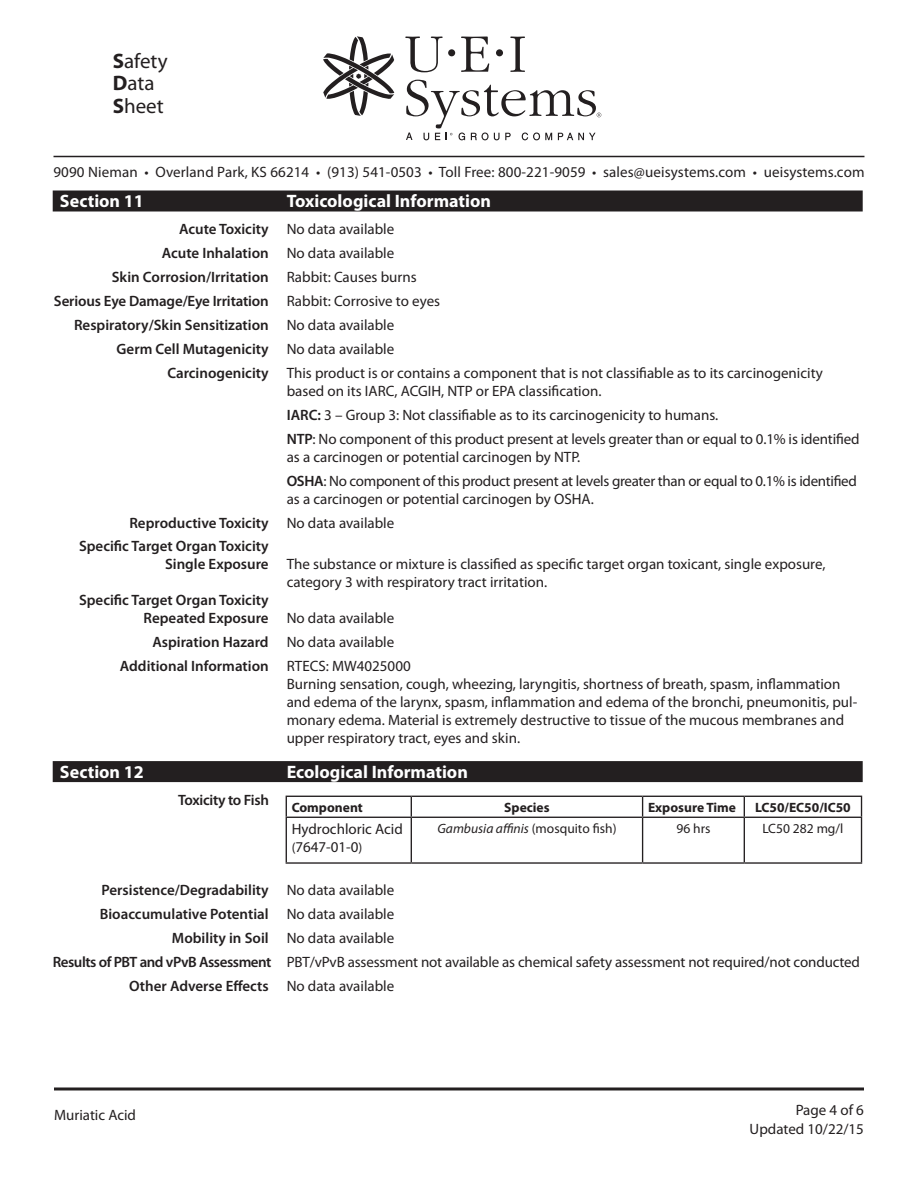
<style>
.page{position:relative;width:918px;height:1188px;background:#fff}
.page>*{position:absolute;margin:0;border:0;box-sizing:border-box;transform-origin:0 0}
.t1{font:21px/22.5px "Myriad Pro";color:#231f20}
.t2{font:700 18px "Myriad Pro";color:#fff}
.t3{font:15px/18px "Myriad Pro";color:#231f20}
.t4{font:600 15px/18px "Myriad Pro";color:#231f20}
.t5{font:15px/24px "Myriad Pro";letter-spacing:-.02em;color:#231f20}
.t6{font:600 15px "Myriad Pro";letter-spacing:-.02em;color:#231f20}
.t7{font:700 13.5px "Myriad Pro";color:#231f20}
.t8{font:italic 13.5px "Myriad Pro";color:#231f20}
.t9{font:13.5px "Myriad Pro";color:#231f20}
.s1{font-weight:700}
.s2{font-weight:600}
.s3{font-weight:400}
.s4{font-size:13.5px}
.s5{font-style:normal}
</style>
<div class="page">
<hr style="left:54px;top:1087px;width:810px;height:3px;background:#231f20">
<svg style="left:323px;top:36px;width:71px;height:80px"></svg>
<div style="left:448px;top:49px;width:7px;height:7px;background:#231f20;border-radius:50%"></div>
<div style="left:496px;top:49px;width:7px;height:7px;background:#231f20;border-radius:50%"></div>
<svg style="left:405px;top:37px;width:38px;height:35px"></svg>
<svg style="left:461px;top:37px;width:28px;height:35px"></svg>
<svg style="left:510px;top:37px;width:15px;height:35px"></svg>
<svg style="left:406px;top:80px;width:195px;height:60px"></svg>
<hr style="left:54px;top:156px;width:810px;height:1px;background:#231f20">
<div style="left:53px;top:190px;width:810px;height:22px;background:#231f20"></div>
<div style="left:53px;top:761px;width:810px;height:21px;background:#231f20"></div>
<hr style="left:286px;top:796px;width:125px;height:1px;background:#231f20">
<svg style="left:286px;top:797px;width:1px;height:20px"></svg>
<hr style="left:411px;top:796px;width:232px;height:1px;background:#231f20">
<svg style="left:411px;top:797px;width:1px;height:20px"></svg>
<hr style="left:643px;top:796px;width:101px;height:1px;background:#231f20">
<svg style="left:642px;top:797px;width:1px;height:20px"></svg>
<hr style="left:744px;top:796px;width:118px;height:1px;background:#231f20">
<svg style="left:744px;top:797px;width:1px;height:20px"></svg>
<svg style="left:861px;top:797px;width:1px;height:20px"></svg>
<hr style="left:286px;top:817px;width:125px;height:1px;background:#231f20">
<hr style="left:286px;top:818px;width:1px;height:44px;background:#231f20">
<hr style="left:411px;top:817px;width:232px;height:1px;background:#231f20">
<hr style="left:411px;top:818px;width:1px;height:44px;background:#231f20">
<hr style="left:643px;top:817px;width:101px;height:1px;background:#231f20">
<hr style="left:642px;top:818px;width:1px;height:44px;background:#231f20">
<hr style="left:744px;top:817px;width:118px;height:1px;background:#231f20">
<hr style="left:744px;top:818px;width:1px;height:44px;background:#231f20">
<hr style="left:861px;top:818px;width:1px;height:44px;background:#231f20">
<hr style="left:286px;top:862px;width:125px;height:2px;background:#231f20">
<hr style="left:411px;top:862px;width:232px;height:2px;background:#231f20">
<hr style="left:643px;top:862px;width:101px;height:2px;background:#231f20">
<hr style="left:744px;top:862px;width:118px;height:2px;background:#231f20">
<h1 class="t1" style="left:113px;top:49px;width:56px"><span class="s1">S</span>afety<br><span class="s1">D</span>ata<br><span class="s1">S</span>heet</h1>
<p class="t3" style="left:53px;top:162px;width:813px">9090 Nieman • Overland Park, KS 66214 • (913) 541-0503 • Toll Free: 800-221-9059 • sales@ueisystems.com • ueisystems.com</p>
<p class="t2" style="left:60px;top:189px;width:85px">Section 11</p>
<p class="t2" style="left:287px;top:189px;width:206px">Toxicological Information</p>
<p class="t3" style="left:179px;top:220px;width:217px"><span class="s2">Acute Toxicity</span> No data available</p>
<p class="t4" style="left:162px;top:244px;width:234px">Acute Inhalation <span class="s3">No data available</span></p>
<p class="t4" style="left:112px;top:268px;width:306px">Skin Corrosion/Irritation <span class="s3">Rabbit: Causes burns</span></p>
<p class="t4" style="left:54px;top:292px;width:388px">Serious Eye Damage/Eye Irritation <span class="s3">Rabbit: Corrosive to eyes</span></p>
<p class="t4" style="left:74px;top:316px;width:322px">Respiratory/Skin Sensitization <span class="s3">No data available</span></p>
<p class="t4" style="left:117px;top:340px;width:279px">Germ Cell Mutagenicity <span class="s3">No data available</span></p>
<p class="t3" style="left:167px;top:364px;width:657px"><span class="s2">Carcinogenicity</span> This product is or contains a component that is not classifiable as to its carcinogenicity</p>
<p class="t3" style="left:287px;top:379px;width:574px;line-height:24px">based on its IARC, ACGIH, NTP or EPA classification.<br><span class="s2">IARC:</span> 3 – Group 3: Not classifiable as to its carcinogenicity to humans.<br><span class="s2">NTP</span>: No component of this product present at levels greater than or equal to 0.1% is identified</p>
<p class="t5" style="left:287px;top:445px;width:572px">as a carcinogen or potential carcinogen by NTP.<br><span class="s2">OSHA</span>: No component of this product present at levels greater than or equal to 0.1% is identified</p>
<p class="t3" style="left:129px;top:487px;width:466px;line-height:24px;text-indent:157px">as a carcinogen or potential carcinogen by OSHA.<br><span class="s2">Reproductive Toxicity</span> No data available</p>
<p class="t4" style="left:79px;top:536px;width:191px">Specific Target Organ Toxicity</p>
<p class="t3" style="left:165px;top:554px;width:662px"><span class="s2">Single Exposure</span> The substance or mixture is classified as specific target organ toxicant, single exposure,</p>
<p class="t3" style="left:287px;top:572px;width:262px">category 3 with respiratory tract irritation.</p>
<p class="t4" style="left:144px;top:590px;width:252px;text-indent:-64px">Specific Target Organ Toxicity<br>Repeated Exposure <span class="s3">No data available</span></p>
<p class="t4" style="left:120px;top:629px;width:292px;line-height:24px;text-indent:32px">Aspiration Hazard <span class="s3">No data available<br></span>Additional Information <span class="s3">RTECS: MW4025000</span></p>
<p class="t3" style="left:287px;top:674px;width:572px">Burning sensation, cough, wheezing, laryngitis, shortness of breath, spasm, inflammation and edema of the larynx, spasm, inflammation and edema of the bronchi, pneumonitis, pul&shy;monary edema. Material is extremely destructive to tissue of the mucous membranes and upper respiratory tract, eyes and skin.</p>
<p class="t2" style="left:60px;top:760px;width:85px">Section 12</p>
<p class="t2" style="left:287px;top:760px;width:183px">Ecological Information</p>
<p class="t6" style="left:178px;top:790px;width:92px">Toxicity to Fish</p>
<p class="t7" style="left:292px;top:799px;width:73px">Component</p>
<p class="t7" style="left:504px;top:799px;width:47px">Species</p>
<p class="t7" style="left:648px;top:799px;width:90px">Exposure Time</p>
<p class="t7" style="left:755px;top:799px;width:97px">LC50/EC50/IC50</p>
<p class="t3" style="left:292px;top:820px;width:113px">Hydrochloric Acid <span class="s4">(</span>7647-01-0<span class="s4">)</span></p>
<p class="t8" style="left:437px;top:820px;width:181px">Gambusia affinis <span class="s5">(mosquito fish)</span></p>
<p class="t9" style="left:676px;top:820px;width:36px">96 hrs</p>
<p class="t9" style="left:762px;top:820px;width:82px">LC50 282 mg/l</p>
<p class="t4" style="left:102px;top:880px;width:294px">Persistence/Degradability <span class="s3">No data available</span></p>
<p class="t4" style="left:100px;top:904px;width:296px">Bioaccumulative Potential <span class="s3">No data available</span></p>
<p class="t3" style="left:172px;top:928px;width:224px"><span class="s2">Mobility in Soil</span> No data available</p>
<p class="t3" style="left:53px;top:952px;width:809px"><span class="s2">Results of PBT and vPvB Assessment</span> PBT/vPvB assessment not available as chemical safety assessment not required/not conducted</p>
<p class="t4" style="left:129px;top:976px;width:267px">Other Adverse Effects <span class="s3">No data available</span></p>
<p class="t3" style="left:54px;top:1106px;width:84px">Muriatic Acid</p>
<p class="t3" style="left:750px;top:1099px;width:116px;line-height:19.5px;text-align:right">Page 4 of 6<br>Updated 10/22/15</p>
</div>
